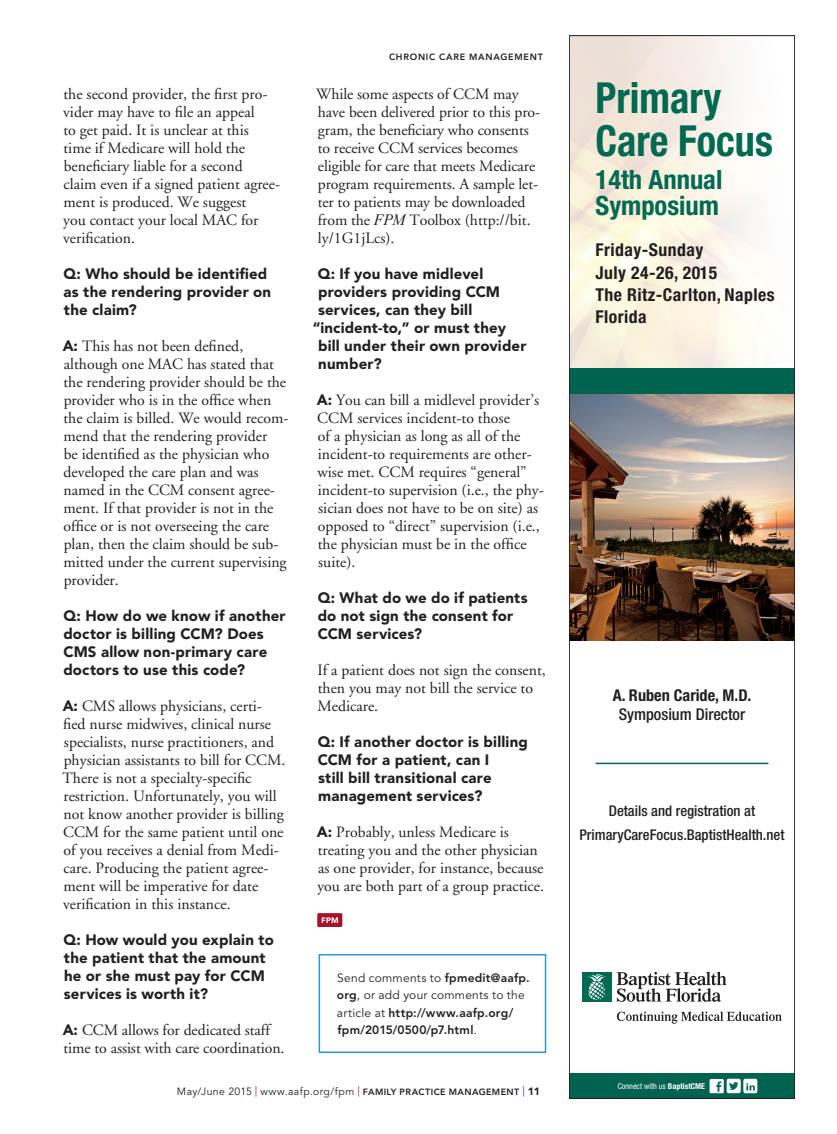
<style>
.page{position:relative;width:837px;height:1134px;background:#fff}
.page>*{position:absolute;margin:0;border:0;box-sizing:border-box;transform-origin:0 0}
.t1{font:700 condensed 42.9px/42.9px "Helvetica Neue";color:#006951;scale:.94 1}
.t2{font:700 condensed 26.55px/26.5px "Helvetica Neue";color:#006951}
.t3{font:700 condensed 17.7px/22.2px "Helvetica Neue";letter-spacing:.025em;color:#231f20}
.t4{font:700 condensed 16.2px/19.2px "Helvetica Neue";color:#231f20;text-align:center}
.body_no_indent{font:15.75px/18px "Adobe Garamond";color:#231f20}
.subhead{font:900 15px/18px "Avenir LT Std";letter-spacing:.01em;color:#231f20}
.t5{font:500 condensed 14.7px/23.7px "Helvetica Neue LT Std";color:#231f20;text-align:center}
.sidebar_body{font:800 12px/17.2px "Avenir LT Std";letter-spacing:.02em;color:#231f20}
.t6{font:10.5px "Avenir LT Std";letter-spacing:.04em;color:#231f20}
.turnslug{font:800 9px "Avenir LT Std";letter-spacing:.085em;color:#231f20}
.t7{font:condensed 8.1px "Helvetica Neue LT Std";color:#fff}
.s1{font-family:"Avenir LT Std";font-weight:900;font-size:15px}
.s2{font-family:"Times New Roman";font-style:italic}
.s3{font-weight:400}
.s4{font-family:"Adobe Garamond";color:#a4142c}
.s5{font-weight:800;font-size:9px}
.s6{font-weight:900}
.s7{font-family:"Helvetica Neue LT Std";font-weight:500}
.s8{font-family:"Helvetica Neue";font-weight:700}
</style>
<div class="page">
<div style="left:317px;top:913px;width:25px;height:14px;background:#a4142c;border-radius:2px"></div>
<svg style="left:322px;top:917px;width:16px;height:6px"></svg>
<div style="left:319px;top:954px;width:227px;height:99px;border:2px solid #3197d3"></div>
<div style="left:569px;top:1073px;width:226px;height:26px;background:#006350"></div>
<div style="left:569px;top:368px;width:226px;height:26px;background:#006350"></div>
<img style="left:571px;top:394px;width:222px;height:246px">
<div style="left:569px;top:35px;width:226px;height:1064px;border:1px solid #231f20"></div>
<svg style="left:617px;top:1011px;width:165px;height:13px"></svg>
<svg style="left:617px;top:972px;width:110px;height:30px"></svg>
<div style="left:582px;top:972px;width:29px;height:30px;background:#006951"></div>
<svg style="left:587px;top:974px;width:19px;height:26px"></svg>
<div style="left:710px;top:1080px;width:13px;height:13px;background:#fff"></div>
<div style="left:710px;top:1079px;width:14px;height:14px;border:1px solid #fff"></div>
<svg style="left:716px;top:1079px;width:41px;height:14px"></svg>
<hr style="left:596px;top:763px;width:172px;height:1px;background:#006350">
<p class="body_no_indent" style="left:63px;top:85px;width:219px">the second provider, the first pro&shy;vider may have to file an appeal<br>to get paid. It is unclear at this<br>time if Medicare will hold the beneficiary liable for a second<br>claim even if a signed patient agree&shy;ment is produced. We suggest<br>you contact your local MAC for verification.</p>
<p class="subhead" style="left:63px;top:265px;width:209px">Q: Who should be identified as the rendering provider on the claim?</p>
<p class="body_no_indent" style="left:63px;top:337px;width:227px"><span class="s1">A:</span> This has not been defined, although one MAC has stated that the rendering provider should be the provider who is in the office when the claim is billed. We would recom&shy;mend that the rendering provider<br>be identified as the physician who developed the care plan and was named in the CCM consent agree&shy;ment. If that provider is not in the office or is not overseeing the care plan, then the claim should be sub&shy;mitted under the current supervising provider.</p>
<p class="subhead" style="left:63px;top:607px;width:224px">Q: How do we know if another doctor is billing CCM? Does<br>CMS allow non-primary care doctors to use this code?</p>
<p class="body_no_indent" style="left:63px;top:697px;width:224px"><span class="s1">A:</span> CMS allows physicians, certi&shy;fied nurse midwives, clinical nurse specialists, nurse practitioners, and physician assistants to bill for CCM.<br>There is not a specialty-specific restriction. Unfortunately, you will not know another provider is billing CCM for the same patient until one of you receives a denial from Medi&shy;care. Producing the patient agree&shy;ment will be imperative for date verification in this instance.</p>
<p class="subhead" style="left:63px;top:931px;width:212px">Q: How would you explain to the patient that the amount he or she must pay for CCM services is worth it?</p>
<p class="body_no_indent" style="left:63px;top:1021px;width:223px"><span class="s1">A:</span> CCM allows for dedicated staff time to assist with care coordination.</p>
<p class="turnslug" style="left:389px;top:52px;width:155px">CHRONIC CARE MANAGEMENT</p>
<p class="body_no_indent" style="left:316px;top:85px;width:225px">While some aspects of CCM may have been delivered prior to this pro&shy;gram, the beneficiary who consents to receive CCM services becomes eligible for care that meets Medicare program requirements. A sample let&shy;ter to patients may be downloaded from the <span class="s2">FPM</span> Toolbox (http://bit. ly/1G1jLcs).</p>
<p class="subhead" style="left:318px;top:265px;width:167px">Q: If you have midlevel</p>
<p class="subhead" style="left:318px;top:283px;width:184px">providers providing CCM</p>
<p class="subhead" style="left:318px;top:301px;width:156px">services, can they bill</p>
<p class="subhead" style="left:313px;top:319px;width:195px">“incident-to,” or must they</p>
<p class="subhead" style="left:318px;top:337px;width:210px">bill under their own provider</p>
<p class="subhead" style="left:318px;top:355px;width:65px">number?</p>
<p class="body_no_indent" style="left:317px;top:391px;width:228px"><span class="s1">A:</span> You can bill a midlevel provider’s CCM services incident-to those<br>of a physician as long as all of the incident-to requirements are other&shy;wise met. CCM requires “general” incident-to supervision (i.e., the phy&shy;sician does not have to be on site) as opposed to “direct” supervision (i.e., the physician must be in the office suite).</p>
<p class="subhead" style="left:318px;top:589px;width:211px">Q: What do we do if patients do not sign the consent for<br>CCM services?</p>
<p class="body_no_indent" style="left:317px;top:661px;width:230px">If a patient does not sign the consent, then you may not bill the service to<br>Medicare.</p>
<p class="subhead" style="left:318px;top:733px;width:212px">Q: If another doctor is billing<br>CCM for a patient, can I<br>still bill transitional care management services?</p>
<p class="body_no_indent" style="left:317px;top:823px;width:229px"><span class="s1">A:</span> Probably, unless Medicare is treating you and the other physician as one provider, for instance, because you are both part of a group practice.</p>
<p class="sidebar_body" style="left:337px;top:969px;width:194px"><span class="s3">Send comments to</span> fpmedit@aafp. org<span class="s3">, or add your comments to the article at</span> http://www.aafp.org/ fpm/2015/0500/p7.html<span class="s3">.</span></p>
<p class="t6" style="left:177px;top:1086px;width:365px">May/June 2015 <span class="s4">|</span> www.aafp.org/fpm <span class="s4">|</span> <span class="s5">FAMILY PRACTICE MANAGEMENT</span> <span class="s4">|</span> <span class="s6">11</span></p>
<p class="t1" style="left:596px;top:76px;width:190px">Primary<br>Care Focus</p>
<p class="t2" style="left:596px;top:166px;width:128px">14th Annual<br>Symposium</p>
<p class="t3" style="left:596px;top:239px;width:180px">Friday-Sunday<br>July 24-26, 2015<br>The Ritz-Carlton, Naples<br>Florida</p>
<p class="t4" style="left:613px;top:685px;width:140px">A. Ruben Caride, M.D.<br><span class="s7">Symposium Director</span></p>
<p class="t5" style="left:580px;top:799px;width:207px">Details and registration at<br>PrimaryCareFocus.BaptistHealth.net</p>
<p class="t7" style="left:618px;top:1081px;width:89px">Connect with us <span class="s8">BaptistCME</span></p>
</div>
